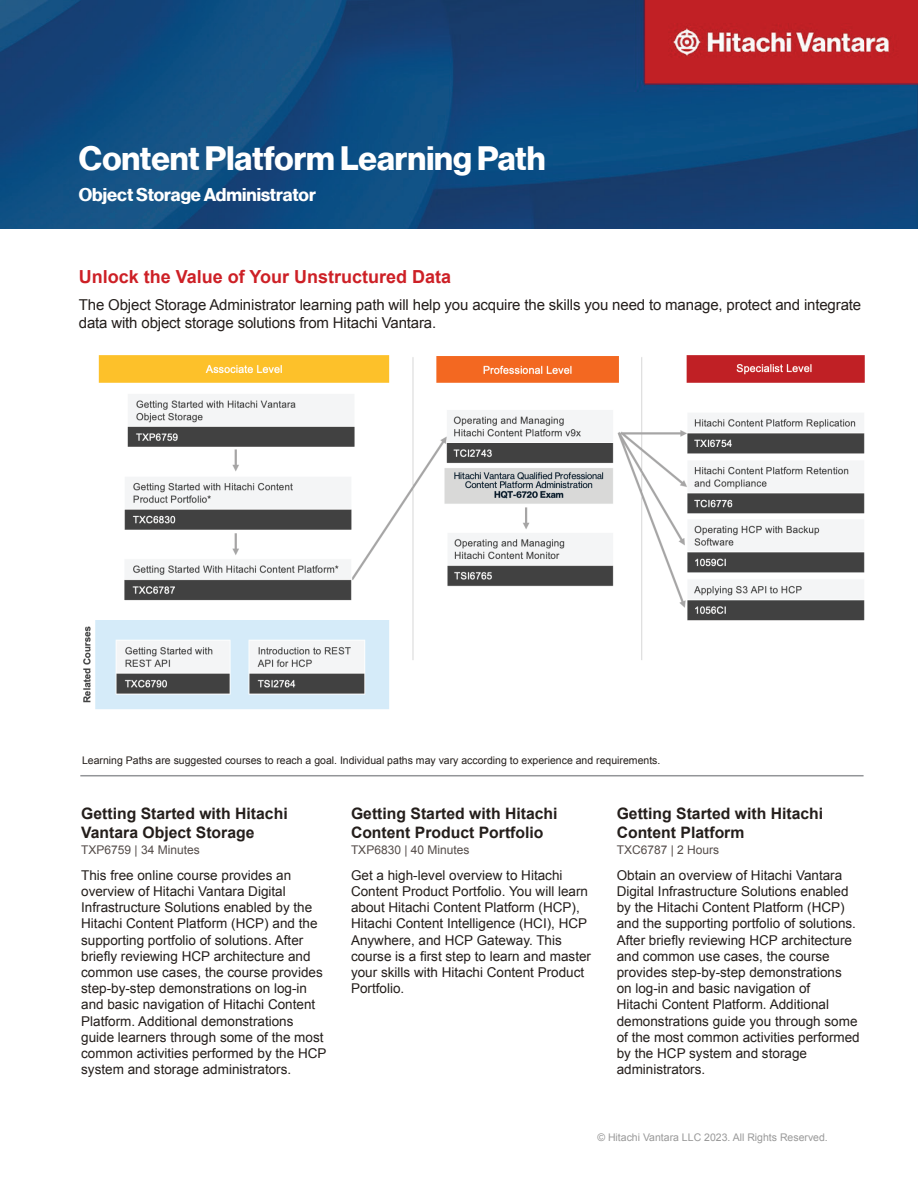
<style>
.page{position:relative;width:918px;height:1188px;background:#fff}
.page>*{position:absolute;margin:0;border:0;box-sizing:border-box;transform-origin:0 0}
.t1{font:33px "N Haas Grotesk DS Pro 75 Bd";color:#fff}
.t2{font:700 18px "Arial";color:#cd2026}
.t3{font:18px "N Haas Grotesk DS Pro 75 Bd";color:#fff}
.t4{font:700 15.75px/18.9px "Arial";color:#241e1b}
.t5{font:15px/18px "Arial";letter-spacing:-.01em;color:#241e1b}
.t6{font:13.5px/16.2px "Arial";color:#241e1b}
.t7{font:12px "Arial";color:#544c49}
.t8{font:10.5px "Arial";color:#241e1b}
.t9{font:10.5px "Arial";color:#999}
</style>
<div class="page">
<img style="left:0;top:0;width:918px;height:229px">
<hr style="left:80px;top:775px;width:784px;height:1px;background:#939598">
<img style="left:83px;top:355px;width:782px;height:354px">
<h1 class="t1" style="left:79px;top:139px;width:468px">Content Platform Learning Path</h1>
<h2 class="t3" style="left:79px;top:184px;width:239px">Object Storage Administrator</h2>
<h2 class="t2" style="left:79px;top:265px;width:374px">Unlock the Value of Your Unstructured Data</h2>
<p class="t5" style="left:79px;top:296px;width:784px">The Object Storage Administrator learning path will help you acquire the skills you need to manage, protect and integrate data with object storage solutions from Hitachi Vantara.</p>
<p class="t8" style="left:82px;top:753px;width:580px">Learning Paths are suggested courses to reach a goal. Individual paths may vary according to experience and requirements.</p>
<p class="t4" style="left:81px;top:805px;width:208px">Getting Started with Hitachi<br>Vantara Object Storage</p>
<p class="t7" style="left:81px;top:842px;width:120px">TXP6759 | 34 Minutes</p>
<p class="t6" style="left:81px;top:867px;width:247px">This free online course provides an overview of Hitachi Vantara Digital Infrastructure Solutions enabled by the Hitachi Content Platform (HCP) and the supporting portfolio of solutions. After briefly reviewing HCP architecture and common use cases, the course provides step-by-step demonstrations on log-in and basic navigation of Hitachi Content Platform. Additional demonstrations guide learners through some of the most common activities performed by the HCP system and storage administrators.</p>
<p class="t4" style="left:351px;top:805px;width:208px">Getting Started with Hitachi<br>Content Product Portfolio</p>
<p class="t7" style="left:351px;top:842px;width:120px">TXP6830 | 40 Minutes</p>
<p class="t6" style="left:351px;top:867px;width:242px">Get a high-level overview to Hitachi Content Product Portfolio. You will learn about Hitachi Content Platform (HCP), Hitachi Content Intelligence (HCI), HCP Anywhere, and HCP Gateway. This course is a first step to learn and master your skills with Hitachi Content Product Portfolio.</p>
<p class="t4" style="left:617px;top:805px;width:208px">Getting Started with Hitachi<br>Content Platform</p>
<p class="t7" style="left:617px;top:842px;width:104px">TXC6787 | 2 Hours</p>
<p class="t6" style="left:617px;top:867px;width:245px">Obtain an overview of Hitachi Vantara Digital Infrastructure Solutions enabled by the Hitachi Content Platform (HCP) and the supporting portfolio of solutions.<br>After briefly reviewing HCP architecture and common use cases, the course provides step-by-step demonstrations on log-in and basic navigation of<br>Hitachi Content Platform. Additional demonstrations guide you through some of the most common activities performed by the HCP system and storage administrators.</p>
<p class="t9" style="left:597px;top:1130px;width:232px">© Hitachi Vantara LLC 2023. All Rights Reserved.</p>
</div>
